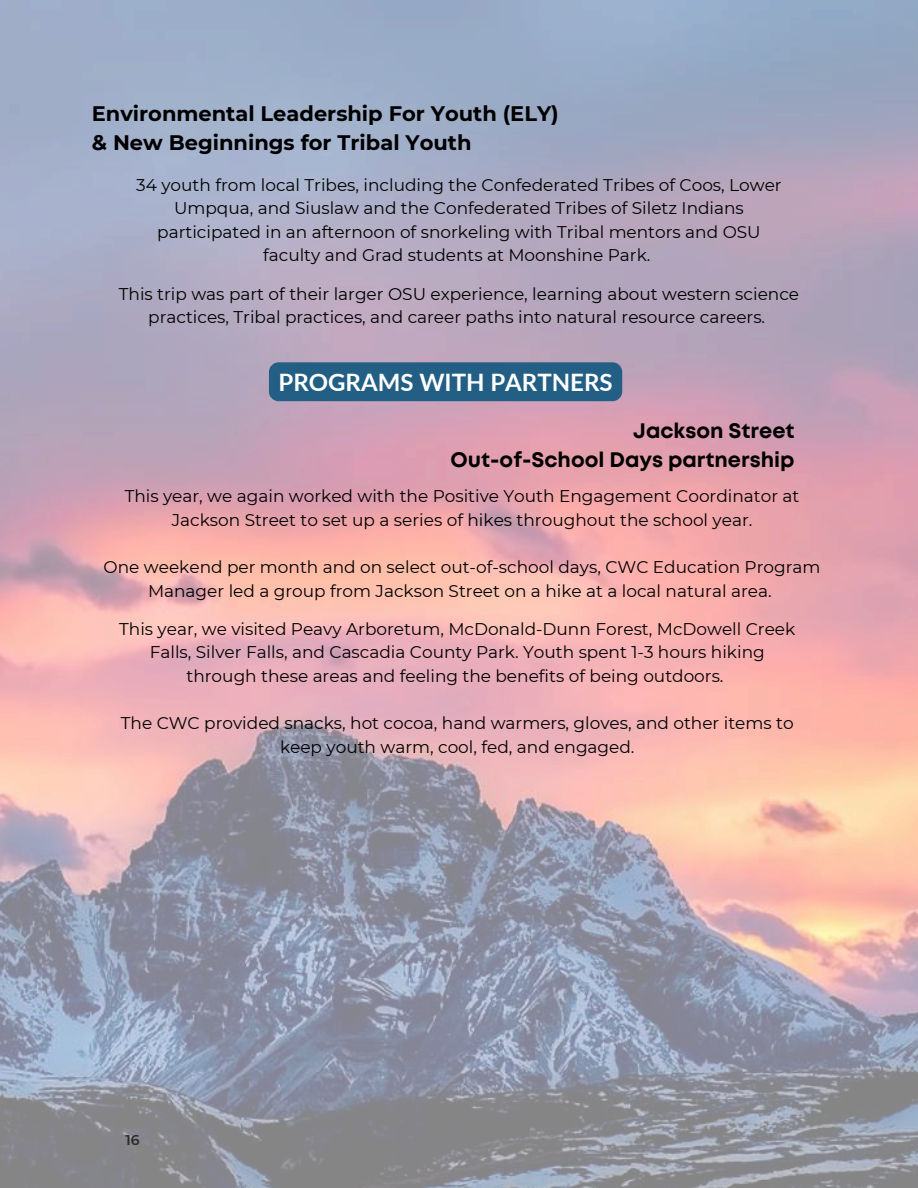
<style>
.page{position:relative;width:918px;height:1188px;background:#fff}
.page>*{position:absolute;margin:0;border:0;box-sizing:border-box;transform-origin:0 0}
.t1{font:700 24px "Lato";color:#fff}
.t2{font:700 21px/29.2px "Montserrat";color:#000}
.t3{font:700 21px/29.2px "Mont";color:#000;text-align:right}
.t4{font:16.95px/23.7px "Montserrat";color:#000;text-align:center}
.t5{font:600 14.1px "Montserrat";color:#2b2b2b}
</style>
<div class="page">
<img style="left:0;top:0;width:918px;height:1188px">
<div style="left:269px;top:362px;width:353px;height:39px;background:#235f85;border-radius:10px"></div>
<p class="t2" style="left:92px;top:99px;width:468px">Environmental Leadership For Youth (ELY) &amp; New Beginnings for Tribal Youth</p>
<p class="t4" style="left:136px;top:173px;width:647px">34 youth from local Tribes, including the Confederated Tribes of Coos, Lower Umpqua, and Siuslaw and the Confederated Tribes of Siletz Indians participated in an afternoon of snorkeling with Tribal mentors and OSU faculty and Grad students at Moonshine Park.</p>
<p class="t4" style="left:119px;top:282px;width:682px">This trip was part of their larger OSU experience, learning about western science practices, Tribal practices, and career paths into natural resource careers.</p>
<h1 class="t1" style="left:279px;top:367px;width:336px">PROGRAMS WITH PARTNERS</h1>
<p class="t3" style="left:451px;top:418px;width:345px">Jackson Street<br>Out-of-School Days partnership</p>
<p class="t4" style="left:125px;top:484px;width:676px">This year, we again worked with the Positive Youth Engagement Coordinator at<br>Jackson Street to set up a series of hikes throughout the school year.</p>
<p class="t4" style="left:104px;top:555px;width:718px">One weekend per month and on select out-of-school days, CWC Education Program<br>Manager led a group from Jackson Street on a hike at a local natural area.</p>
<p class="t4" style="left:119px;top:617px;width:678px">This year, we visited Peavy Arboretum, McDonald-Dunn Forest, McDowell Creek<br>Falls, Silver Falls, and Cascadia County Park. Youth spent 1-3 hours hiking through these areas and feeling the benefits of being outdoors.</p>
<p class="t4" style="left:121px;top:711px;width:674px">The CWC provided snacks, hot cocoa, hand warmers, gloves, and other items to keep youth warm, cool, fed, and engaged.</p>
<p class="t5" style="left:125px;top:1132px;width:16px">16</p>
</div>
